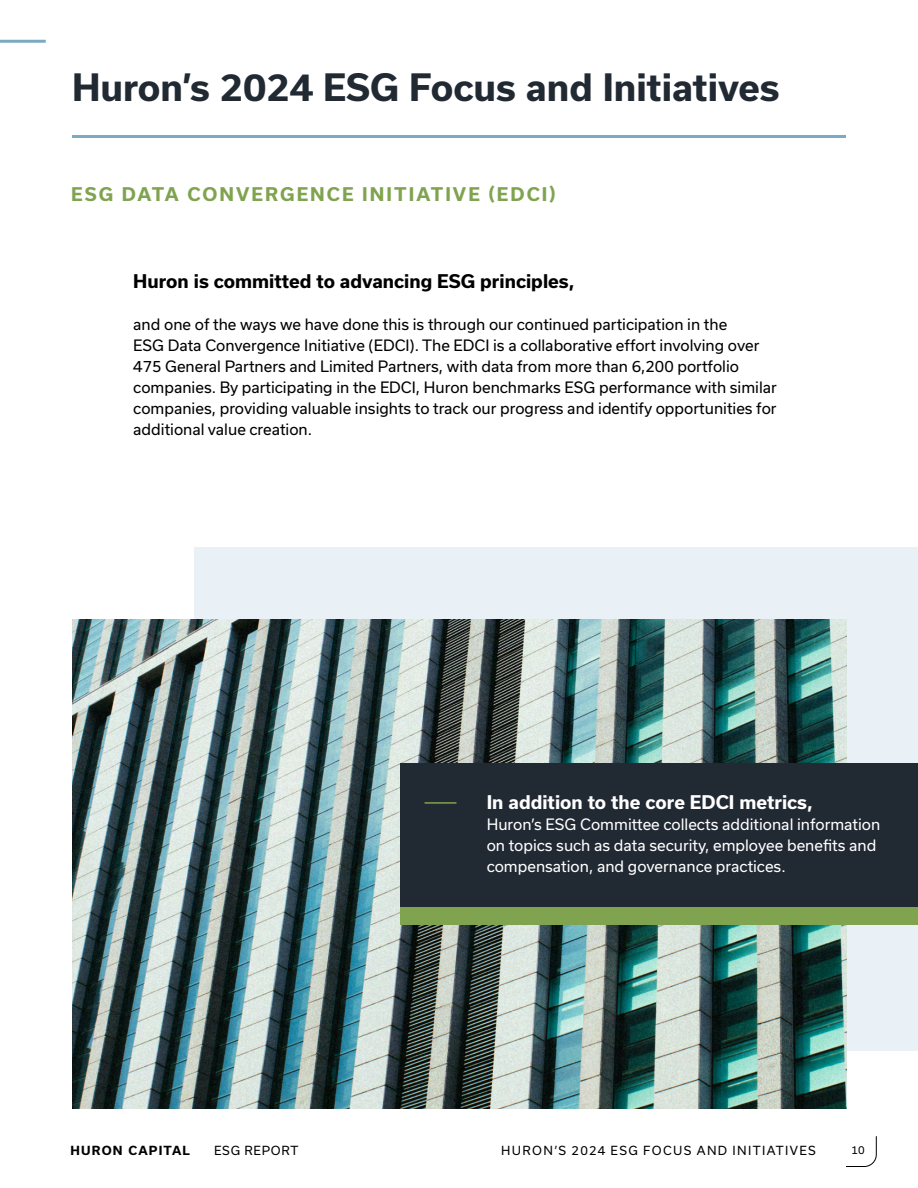
<style>
.page{position:relative;width:918px;height:1188px;background:#fff}
.page>*{position:absolute;margin:0;border:0;box-sizing:border-box;transform-origin:0 0}
.t1{font:700 36px "Usual";color:#212933}
.t2{font:700 18px "Usual";color:#000}
.t3{font:700 18px "Usual";letter-spacing:.115em;color:#80a34f}
.t4{font:700 18px "Usual";color:#fff}
.t5{font:15px/21px "Usual";color:#000}
.t6{font:15px/21px "Usual";color:#fff}
.t7{font:12px "Usual";letter-spacing:.115em;color:#000}
.t8{font:700 12px "Usual";letter-spacing:.1em;color:#000}
.t9{font:12px "Usual";letter-spacing:.065em;color:#000}
.t10{font:10.5px "Usual";color:#000}
</style>
<div class="page">
<svg style="left:846px;top:1136px;width:31px;height:31px"></svg>
<hr style="left:0;top:40px;width:46px;height:3px;background:#7babc3">
<div style="left:195px;top:547px;width:723px;height:504px;background:#eaf1f6"></div>
<img style="left:72px;top:619px;width:774px;height:489px">
<div style="left:401px;top:763px;width:517px;height:144px;background:#212933"></div>
<hr style="left:425px;top:802px;width:32px;height:2px;background:#80a34f">
<hr style="left:72px;top:135px;width:774px;height:3px;background:#7babc3">
<div style="left:401px;top:907px;width:517px;height:18px;background:#80a34f"></div>
<h1 class="t1" style="left:72px;top:66px;width:709px">Huron’s 2024 ESG Focus and Initiatives</h1>
<p class="t3" style="left:71px;top:184px;width:486px">ESG DATA CONVERGENCE INITIATIVE (EDCI)</p>
<p class="t2" style="left:133px;top:271px;width:443px">Huron is committed to advancing ESG principles,</p>
<p class="t5" style="left:133px;top:314px;width:645px">and one of the ways we have done this is through our continued participation in the<br>ESG Data Convergence Initiative (EDCI). The EDCI is a collaborative effort involving over 475 General Partners and Limited Partners, with data from more than 6,200 portfolio companies. By participating in the EDCI, Huron benchmarks ESG performance with similar companies, providing valuable insights to track our progress and identify opportunities for additional value creation.</p>
<p class="t4" style="left:487px;top:792px;width:328px">In addition to the core EDCI metrics,</p>
<p class="t6" style="left:487px;top:814px;width:395px">Huron’s ESG Committee collects additional information on topics such as data security, employee benefits and compensation, and governance practices.</p>
<p class="t8" style="left:71px;top:1144px;width:121px">HURON CAPITAL</p>
<p class="t9" style="left:214px;top:1143px;width:86px">ESG REPORT</p>
<p class="t10" style="left:852px;top:1144px;width:15px">10</p>
<p class="t7" style="left:501px;top:1144px;width:316px">HURON’S 2024 ESG FOCUS AND INITIATIVES</p>
</div>
